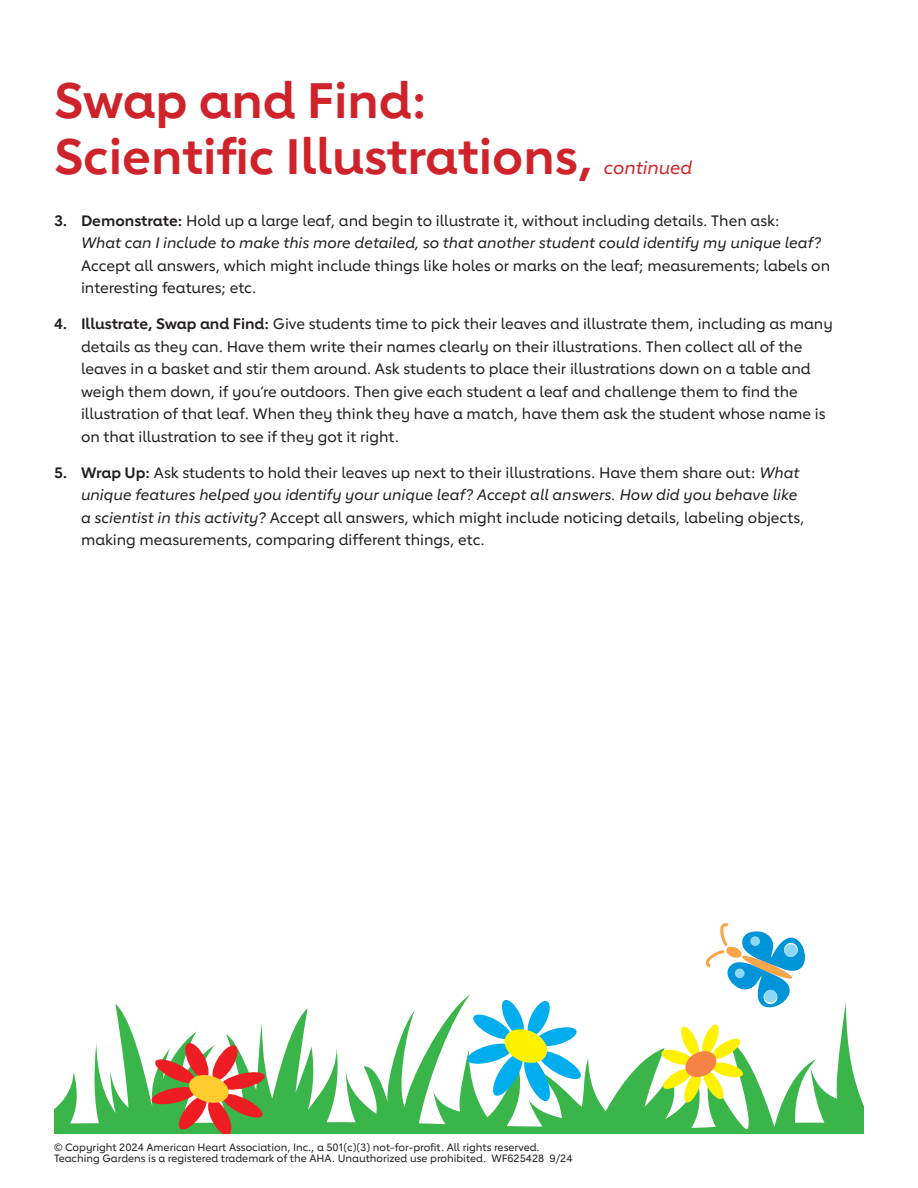
<style>
.page{position:relative;width:918px;height:1188px;background:#fff}
.page>*{position:absolute;margin:0;border:0;box-sizing:border-box;transform-origin:0 0}
.t1{font:700 49.5px/55.5px "Lub Dub";color:#ce232a}
.t2{font:italic 500 18px "Lub Dub";color:#ce232a}
._06_numbers___P{font:500 15px/22.5px "Lub Dub";color:#231f20}
._50_copyright_med{font:500 10.5px/11.2px "Lub Dub";color:#231f20}
.s1{font-weight:700}
.s2{font-style:italic}
</style>
<div class="page">
<svg style="left:54px;top:994px;width:810px;height:140px"></svg>
<svg style="left:466px;top:999px;width:117px;height:104px"></svg>
<svg style="left:150px;top:1042px;width:116px;height:92px"></svg>
<svg style="left:660px;top:923px;width:165px;height:181px"></svg>
<h1 class="t1" style="left:54px;top:72px;width:541px">Swap and Find:<br>Scientific Illustrations,</h1>
<p class="t2" style="left:604px;top:157px;width:90px">continued</p>
<p class="_06_numbers___P" style="left:81px;top:209px;width:751px;text-indent:-27px"><span class="s1">3. Demonstrate:</span> Hold up a large leaf, and begin to illustrate it, without including details. Then ask:<br><span class="s2">What can I include to make this more detailed, so that another student could identify my unique leaf?<br></span>Accept all answers, which might include things like holes or marks on the leaf; measurements; labels on interesting features; etc.</p>
<p class="_06_numbers___P" style="left:81px;top:312px;width:753px;text-indent:-27px"><span class="s1">4. Illustrate, Swap and Find:</span> Give students time to pick their leaves and illustrate them, including as many details as they can. Have them write their names clearly on their illustrations. Then collect all of the leaves in a basket and stir them around. Ask students to place their illustrations down on a table and weigh them down, if you’re outdoors. Then give each student a leaf and challenge them to find the illustration of that leaf. When they think they have a match, have them ask the student whose name is on that illustration to see if they got it right.</p>
<p class="_06_numbers___P" style="left:81px;top:461px;width:725px;text-indent:-27px"><span class="s1">5. Wrap Up:</span> Ask students to hold their leaves up next to their illustrations. Have them share out: <span class="s2">What unique features helped you identify your unique leaf? Accept all answers. How did you behave like a scientist in this activity?</span> Accept all answers, which might include noticing details, labeling objects, making measurements, comparing different things, etc.</p>
<p class="_50_copyright_med" style="left:54px;top:1142px;width:520px">© Copyright 2024 American Heart Association, Inc., a 501(c)(3) not-for-profit. All rights reserved.<br>Teaching Gardens is a registered trademark of the AHA. Unauthorized use prohibited. WF625428 9/24</p>
</div>
